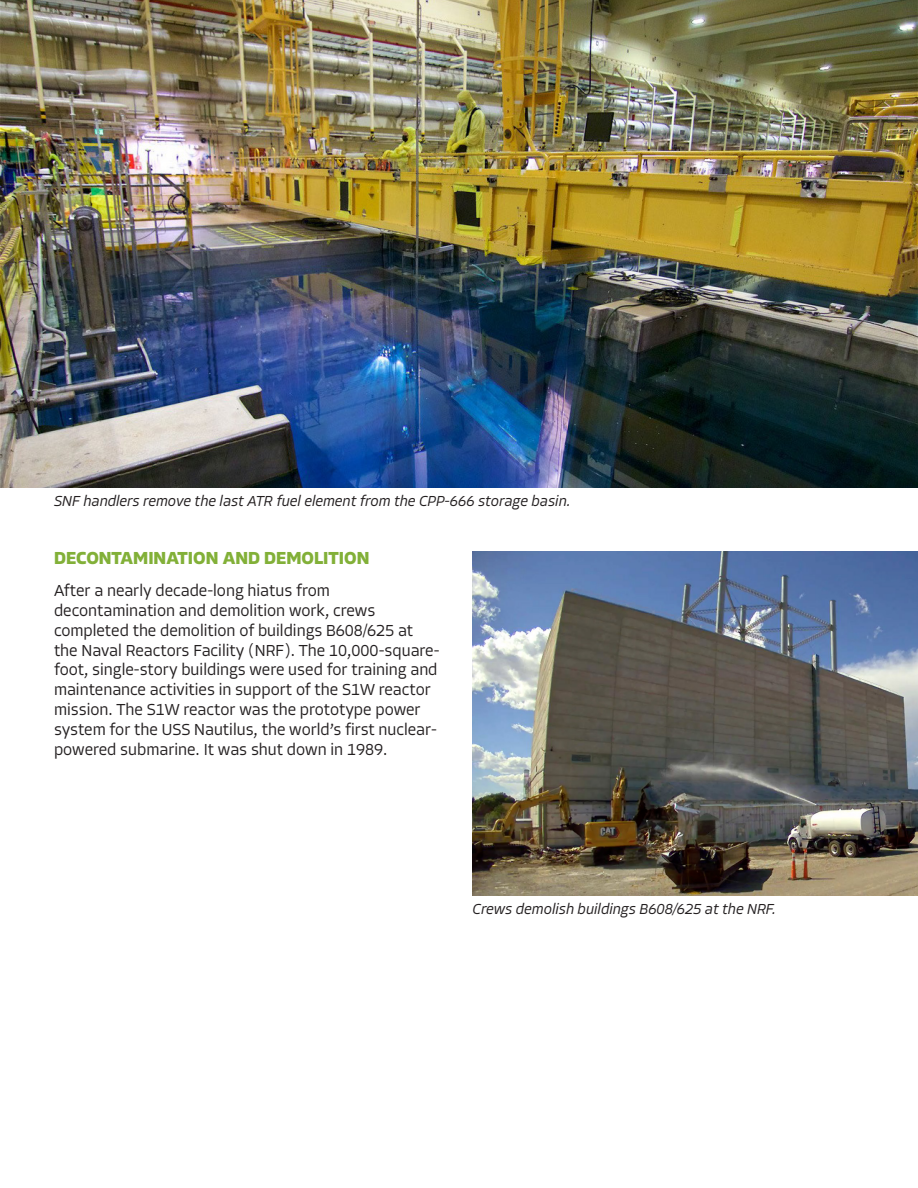
<style>
.page{position:relative;width:918px;height:1188px;background:#fff}
.page>*{position:absolute;margin:0;border:0;box-sizing:border-box;transform-origin:0 0}
.t1{font:700 18px "Allotrope";color:#82b038}
.t2{font:300 16.5px/19.8px "Allotrope";color:#231f20}
.t3{font:italic 300 15px "Allotrope";color:#231f20}
</style>
<div class="page">
<img style="left:0;top:0;width:918px;height:487px">
<img style="left:472px;top:551px;width:446px;height:344px">
<p class="t3" style="left:54px;top:491px;width:518px">SNF handlers remove the last ATR fuel element from the CPP-666 storage basin.</p>
<p class="t1" style="left:54px;top:546px;width:317px">DECONTAMINATION AND DEMOLITION</p>
<p class="t2" style="left:54px;top:581px;width:387px">After a nearly decade-long hiatus from decontamination and demolition work, crews completed the demolition of buildings B608/625 at the Naval Reactors Facility (NRF). The 10,000-square&shy;foot, single-story buildings were used for training and maintenance activities in support of the S1W reactor mission. The S1W reactor was the prototype power system for the USS Nautilus, the world’s first nuclear&shy;powered submarine. It was shut down in 1989.</p>
<p class="t3" style="left:472px;top:899px;width:305px">Crews demolish buildings B608/625 at the NRF.</p>
</div>
